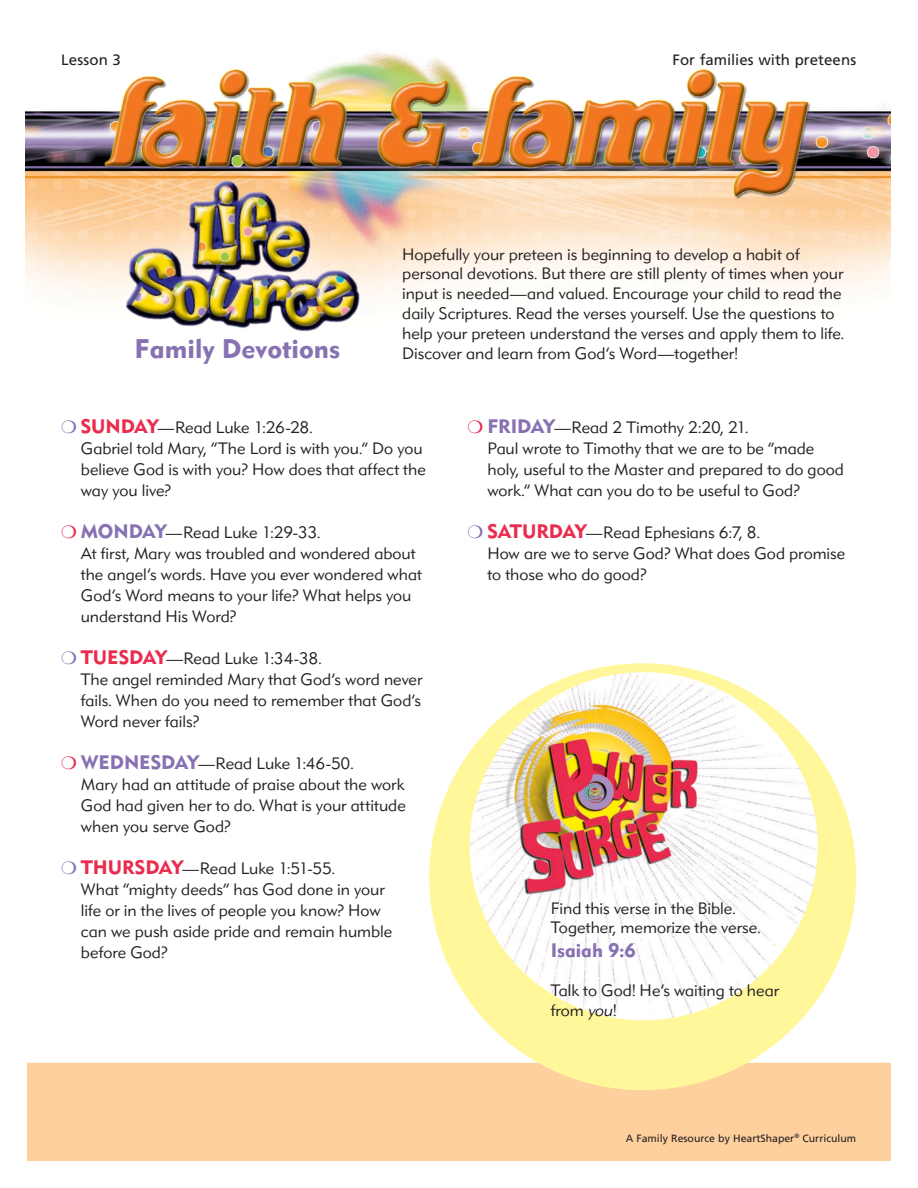
<style>
.page{position:relative;width:918px;height:1188px;background:#fff}
.page>*{position:absolute;margin:0;border:0;box-sizing:border-box;transform-origin:0 0}
.t1{font:700 27px "FH Sans";color:#8771b3}
.t2{font:700 19.5px "FH Sans";letter-spacing:-.005em;color:#8771b3}
.t3{font:300 16.5px/21px "FH Sans";color:#231f20}
.t4{font:15px "Frutiger";letter-spacing:.005em;color:#231f20}
.t5{font:10.5px "Frutiger";color:#231f20}
.s1{font-weight:700;font-size:19.5px;color:#e92d4f}
.s2{font-weight:700;font-size:19.5px;color:#8771b3}
.s3{font-style:italic}
</style>
<div class="page">
<img style="left:26px;top:104px;width:865px;height:190px">
<img style="left:114px;top:204px;width:268px;height:128px">
<div style="left:27px;top:1063px;width:864px;height:98px;background:#fed09e"></div>
<img style="left:73px;top:52px;width:772px;height:152px">
<div style="left:429px;top:663px;width:427px;height:427px;background:#fff79a;border-radius:50%"></div>
<img style="left:470px;top:672px;width:348px;height:348px;border-radius:174px">
<p class="t4" style="left:61px;top:51px;width:61px">Lesson 3</p>
<p class="t4" style="left:673px;top:51px;width:185px">For families with preteens</p>
<h1 class="t1" style="left:135px;top:332px;width:207px">Family Devotions</h1>
<p class="t3" style="left:402px;top:244px;width:443px;line-height:19.8px">Hopefully your preteen is beginning to develop a habit of personal devotions. But there are still plenty of times when your input is needed—and valued. Encourage your child to read the daily Scriptures. Read the verses yourself. Use the questions to help your preteen understand the verses and apply them to life.<br>Discover and learn from God’s Word—together!</p>
<p class="t3" style="left:81px;top:417px;width:346px"><span class="s1">SUNDAY</span>—Read Luke 1:26-28.<br>Gabriel told Mary, “The Lord is with you.” Do you believe God is with you? How does that affect the way you live?</p>
<p class="t3" style="left:81px;top:522px;width:343px"><span class="s2">MONDAY</span>—Read Luke 1:29-33.<br>At first, Mary was troubled and wondered about the angel’s words. Have you ever wondered what God’s Word means to your life? What helps you understand His Word?</p>
<p class="t3" style="left:81px;top:648px;width:343px"><span class="s1">TUESDAY</span>—Read Luke 1:34-38.<br>The angel reminded Mary that God’s word never fails. When do you need to remember that God’s Word never fails?</p>
<p class="t3" style="left:81px;top:753px;width:326px"><span class="s2">WEDNESDAY</span>—Read Luke 1:46-50.<br>Mary had an attitude of praise about the work God had given her to do. What is your attitude when you serve God?</p>
<p class="t3" style="left:81px;top:858px;width:313px"><span class="s1">THURSDAY</span>—Read Luke 1:51-55.<br>What “mighty deeds” has God done in your life or in the lives of people you know? How can we push aside pride and remain humble before God?</p>
<p class="t3" style="left:487px;top:417px;width:358px"><span class="s2">FRIDAY</span>—Read 2 Timothy 2:20, 21.<br>Paul wrote to Timothy that we are to be “made holy, useful to the Master and prepared to do good work.” What can you do to be useful to God?</p>
<p class="t3" style="left:487px;top:522px;width:359px"><span class="s1">SATURDAY</span>—Read Ephesians 6:7, 8.<br>How are we to serve God? What does God promise to those who do good?</p>
<p class="t3" style="left:551px;top:898px;width:211px;line-height:19.8px">Find this verse in the Bible.<br>Together, memorize the verse.</p>
<p class="t2" style="left:551px;top:938px;width:87px">Isaiah 9:6</p>
<p class="t3" style="left:551px;top:981px;width:230px;line-height:19.8px">Talk to God! He’s waiting to hear from <span class="s3">you</span>!</p>
<p class="t5" style="left:626px;top:1132px;width:232px">A Family Resource by HeartShaper<sup>®</sup> Curriculum</p>
</div>
